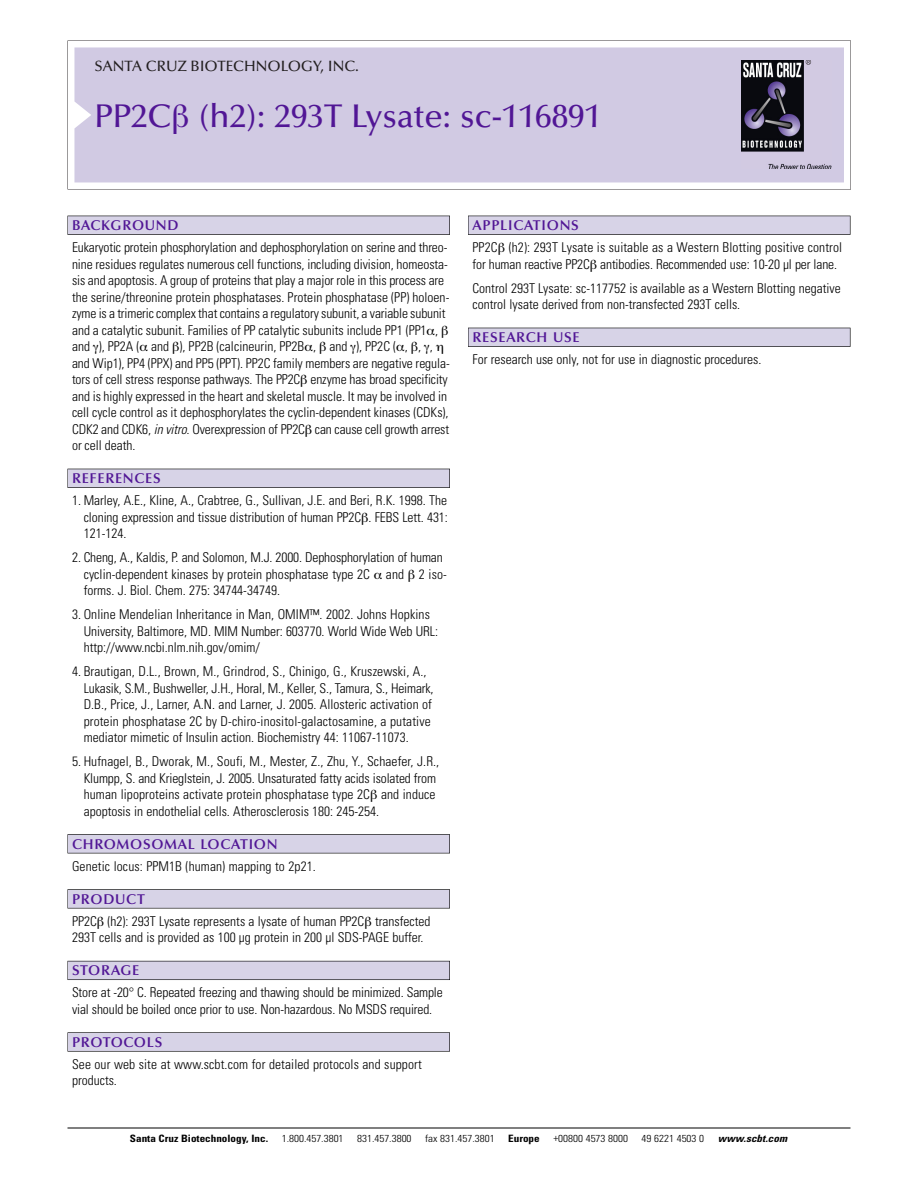
<style>
.page{position:relative;width:918px;height:1188px;background:#fff}
.page>*{position:absolute;margin:0;border:0;box-sizing:border-box;transform-origin:0 0}
.t1{font:500 33px "Optima";color:#511695}
.t2{font:500 15px "Optima";color:#231f20}
.t3{font:600 14.25px "Optima";letter-spacing:.05em;color:#511695}
.t4{font:300 condensed 13.5px/16.5px "Univers";color:#000}
.t5{font:300 condensed 10.2px "Univers";color:#000;scale:1.1 1}
.t6{font:700 condensed 10.2px "Univers";color:#000;scale:1.1 1}
.t7{font:italic 700 condensed 10.2px "Univers";letter-spacing:.005em;color:#000;scale:1.1 1}
.s1{font-style:italic}
</style>
<div class="page">
<svg style="left:68px;top:40px;width:783px;height:149px"></svg>
<div style="left:74px;top:47px;width:770px;height:135px;background:#d1cae3"></div>
<img style="left:741px;top:60px;width:90px;height:108px">
<div style="left:68px;top:216px;width:382px;height:19px;background:#525155"></div>
<div style="left:68px;top:216px;width:381px;height:18px;background:#d7d3e7"></div>
<div style="left:68px;top:469px;width:382px;height:19px;background:#515055"></div>
<div style="left:68px;top:469px;width:381px;height:18px;background:#d7d3e7"></div>
<div style="left:68px;top:834px;width:382px;height:19px;background:#545357"></div>
<div style="left:68px;top:835px;width:381px;height:18px;background:#d7d3e7"></div>
<div style="left:68px;top:889px;width:382px;height:19px;background:#575759"></div>
<div style="left:68px;top:890px;width:381px;height:18px;background:#d7d3e7"></div>
<div style="left:68px;top:961px;width:382px;height:19px;background:#5b5a62"></div>
<div style="left:68px;top:961px;width:381px;height:18px;background:#d7d3e7"></div>
<div style="left:68px;top:1032px;width:382px;height:20px;background:#626263"></div>
<div style="left:68px;top:1033px;width:381px;height:18px;background:#d7d3e7"></div>
<div style="left:468px;top:216px;width:382px;height:19px;background:#525155"></div>
<div style="left:468px;top:216px;width:382px;height:18px;background:#d7d3e7"></div>
<div style="left:468px;top:328px;width:382px;height:19px;background:#515055"></div>
<div style="left:468px;top:328px;width:382px;height:18px;background:#d7d3e7"></div>
<hr style="left:68px;top:1128px;width:782px;height:1px;background:#000">
<svg style="left:174px;top:105px;width:14px;height:29px"></svg>
<p class="t2" style="left:94px;top:61px;width:266px">SANTA CRUZ BIOTECHNOLOGY, INC.</p>
<h1 class="t1" style="left:94px;top:103px;width:508px">PP2C (h2): 293T Lysate: sc-116891</h1>
<p class="t3" style="left:72px;top:219px;width:108px">BACKGROUND</p>
<p class="t4" style="left:72px;top:240px;width:379px">Eukaryotic protein phosphorylation and dephosphorylation on serine and threo&shy;nine residues regulates numerous cell functions, including division, homeosta&shy;sis and apoptosis. A group of proteins that play a major role in this process are the serine/threonine protein phosphatases. Protein phosphatase (PP) holoen&shy;zyme is a trimeric complex that contains a regulatory subunit, a variable subunit and a catalytic subunit. Families of PP catalytic subunits include PP1 (PP1 , and ), PP2A ( and ), PP2B (calcineurin, PP2B , and ), PP2C ( , , , and Wip1), PP4 (PPX) and PP5 (PPT). PP2C family members are negative regula&shy;tors of cell stress response pathways. The PP2C enzyme has broad specificity and is highly expressed in the heart and skeletal muscle. It may be involved in cell cycle control as it dephosphorylates the cyclin-dependent kinases (CDKs), CDK2 and CDK6, <span class="s1">in vitro.</span> Overexpression of PP2C can cause cell growth arrest or cell death.</p>
<p class="t3" style="left:72px;top:473px;width:90px">REFERENCES</p>
<p class="t4" style="left:84px;top:493px;width:366px;text-align:justify;text-indent:-12px">1. Marley, A.E., Kline, A., Crabtree, G., Sullivan, J.E. and Beri, R.K. 1998. The cloning expression and tissue distribution of human PP2C . FEBS Lett. 431:<br>121-124.</p>
<p class="t4" style="left:84px;top:550px;width:365px;text-indent:-12px">2. Cheng, A., Kaldis, P. and Solomon, M.J. 2000. Dephosphorylation of human cyclin-dependent kinases by protein phosphatase type 2C and 2 iso&shy;forms. J. Biol. Chem. 275: 34744-34749.</p>
<p class="t4" style="left:84px;top:607px;width:356px;text-indent:-12px">3. Online Mendelian Inheritance in Man, OMIM™. 2002. Johns Hopkins<br>University, Baltimore, MD. MIM Number: 603770. World Wide Web URL: http://www.ncbi.nlm.nih.gov/omim/</p>
<p class="t4" style="left:84px;top:664px;width:351px;text-indent:-12px">4. Brautigan, D.L., Brown, M., Grindrod, S., Chinigo, G., Kruszewski, A., Lukasik, S.M., Bushweller, J.H., Horal, M., Keller, S., Tamura, S., Heimark, D.B., Price, J., Larner, A.N. and Larner, J. 2005. Allosteric activation of protein phosphatase 2C by D-chiro-inositol-galactosamine, a putative mediator mimetic of Insulin action. Biochemistry 44: 11067-11073.</p>
<p class="t4" style="left:84px;top:754px;width:357px;text-indent:-12px">5. Hufnagel, B., Dworak, M., Soufi, M., Mester, Z., Zhu, Y., Schaefer, J.R., Klumpp, S. and Krieglstein, J. 2005. Unsaturated fatty acids isolated from human lipoproteins activate protein phosphatase type 2C and induce apoptosis in endothelial cells. Atherosclerosis 180: 245-254.</p>
<p class="t3" style="left:72px;top:838px;width:207px">CHROMOSOMAL LOCATION</p>
<p class="t4" style="left:72px;top:859px;width:245px">Genetic locus: PPM1B (human) mapping to 2p21.</p>
<p class="t3" style="left:72px;top:893px;width:74px">PRODUCT</p>
<p class="t4" style="left:72px;top:914px;width:360px">PP2C (h2): 293T Lysate represents a lysate of human PP2C transfected<br>293T cells and is provided as 100 µg protein in 200 µl SDS-PAGE buffer.</p>
<p class="t3" style="left:72px;top:965px;width:69px">STORAGE</p>
<p class="t4" style="left:72px;top:985px;width:372px">Store at -20° C. Repeated freezing and thawing should be minimized. Sample vial should be boiled once prior to use. Non-hazardous. No MSDS required.</p>
<p class="t3" style="left:72px;top:1036px;width:92px">PROTOCOLS</p>
<p class="t4" style="left:72px;top:1057px;width:351px">See our web site at www.scbt.com for detailed protocols and support products.</p>
<p class="t3" style="left:473px;top:219px;width:108px">APPLICATIONS</p>
<p class="t4" style="left:473px;top:240px;width:371px">PP2C (h2): 293T Lysate is suitable as a Western Blotting positive control for human reactive PP2C antibodies. Recommended use: 10-20 µl per lane.</p>
<p class="t4" style="left:473px;top:281px;width:370px">Control 293T Lysate: sc-117752 is available as a Western Blotting negative control lysate derived from non-transfected 293T cells.</p>
<p class="t3" style="left:473px;top:332px;width:109px">RESEARCH USE</p>
<p class="t4" style="left:473px;top:352px;width:290px">For research use only, not for use in diagnostic procedures.</p>
<p class="t6" style="left:130px;top:1135px;width:127px">Santa Cruz Biotechnology, Inc.</p>
<p class="t5" style="left:282px;top:1135px;width:58px">1.800.457.3801</p>
<p class="t5" style="left:357px;top:1135px;width:51px">831.457.3800</p>
<p class="t5" style="left:425px;top:1135px;width:65px">fax 831.457.3801</p>
<p class="t6" style="left:508px;top:1135px;width:30px">Europe</p>
<p class="t5" style="left:553px;top:1135px;width:69px">+00800 4573 8000</p>
<p class="t5" style="left:642px;top:1135px;width:58px">49 6221 4503 0</p>
<p class="t7" style="left:718px;top:1135px;width:64px">www.scbt.com</p>
</div>
